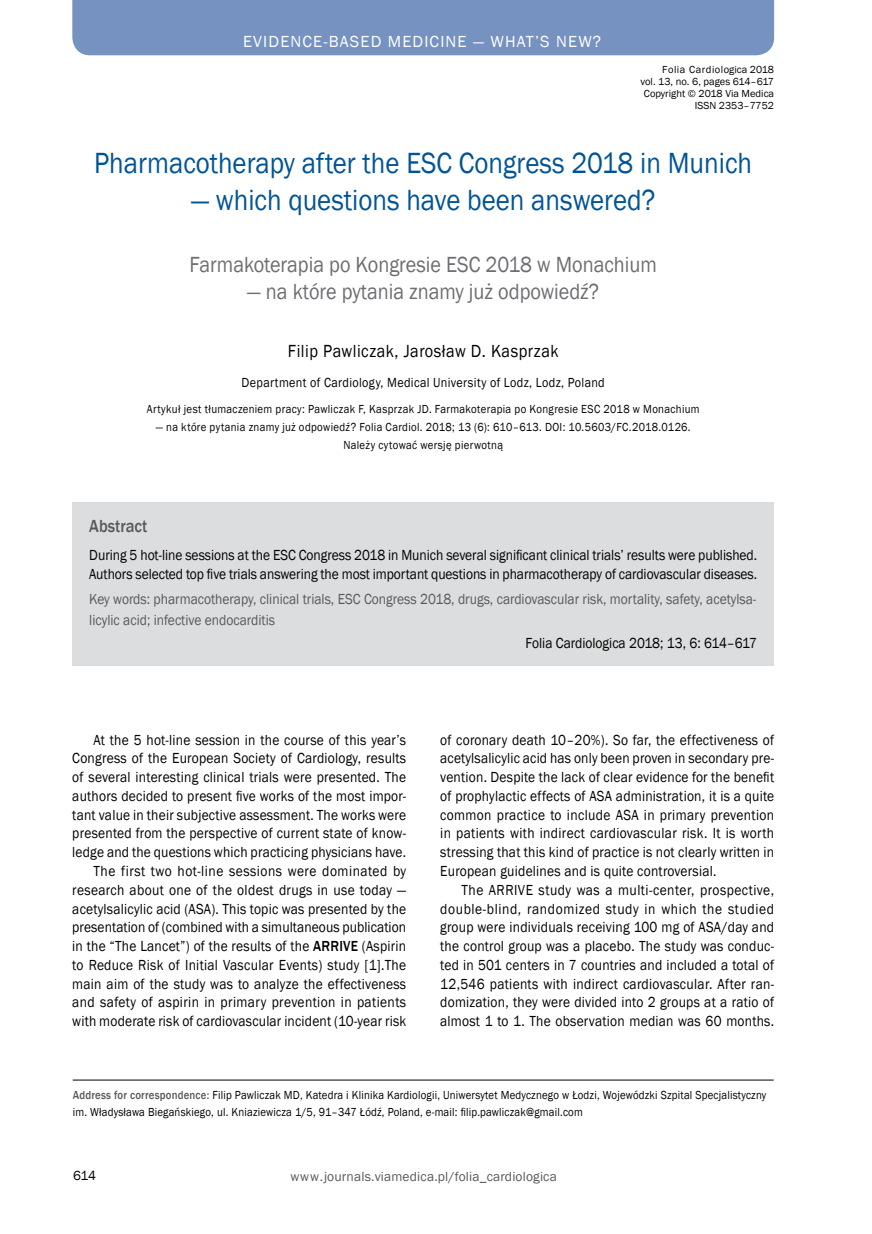
<style>
.page{position:relative;width:872px;height:1234px;background:#fff}
.page>*{position:absolute;margin:0;border:0;box-sizing:border-box;transform-origin:0 0}
.t1{font:30px "Franklin Gothic";color:#005496;scale:.9 1}
.t2{font:22.5px "Franklin Gothic";color:#6d6e71;scale:.9 1}
.t3{font:18px "Franklin Gothic";letter-spacing:.03em;color:#000;scale:.9 1}
.t4{font:500 18px "Franklin Gothic";color:#58595b;scale:.9 1}
.t5{font:16.5px "Franklin Gothic";letter-spacing:.07em;color:#fff}
.t6{font:15px/18.8px "Franklin Gothic";letter-spacing:.015em;color:#000;text-align:justify;scale:.9 1}
.t7{font:15px/20.5px "Franklin Gothic";color:#58595b;scale:.9 1}
.t8{font:13.5px "Franklin Gothic";letter-spacing:.025em;color:#000;scale:.9 1}
.t9{font:13.5px "Franklin Gothic";letter-spacing:.01em;color:#58595b}
.t10{font:13.5px "Franklin Gothic";letter-spacing:.025em;color:#000}
.t11{font:12px/18px "Franklin Gothic";letter-spacing:.02em;color:#000;text-align:center;scale:.9 1}
.t12{font:10.5px/12px "Franklin Gothic";color:#000;text-align:right}
.s1{font-weight:500}
.s2{font-weight:500;color:#58595b}
</style>
<div class="page">
<div style="left:72px;top:0;width:702px;height:55px;background:#7592c1"></div>
<div style="left:72px;top:502px;width:702px;height:163px;background:#dcddde"></div>
<hr style="left:73px;top:1079px;width:700px;height:1px;background:#000">
<p class="t5" style="left:243px;top:31px;width:360px">EVIDENCE-BASED MEDICINE — WHAT’S NEW?</p>
<p class="t12" style="left:640px;top:64px;width:135px">Folia Cardiologica 2018<br>vol. 13, no. 6, pages 614–617<br>Copyright © 2018 Via Medica<br>ISSN 2353–7752</p>
<h1 class="t1" style="left:94px;top:145px;width:732px">Pharmacotherapy after the ESC Congress 2018 in Munich</h1>
<h1 class="t1" style="left:191px;top:181px;width:517px">— which questions have been answered?</h1>
<h2 class="t2" style="left:189px;top:250px;width:521px">Farmakoterapia po Kongresie ESC 2018 w Monachium</h2>
<h2 class="t2" style="left:247px;top:277px;width:392px">— na które pytania znamy już odpowiedź?</h2>
<p class="t3" style="left:288px;top:340px;width:302px">Filip Pawliczak, Jarosław D. Kasprzak</p>
<p class="t8" style="left:242px;top:373px;width:405px">Department of Cardiology, Medical University of Lodz, Lodz, Poland</p>
<p class="t11" style="left:147px;top:400px;width:615px">Artykuł jest tłumaczeniem pracy: Pawliczak F, Kasprzak JD. Farmakoterapia po Kongresie ESC 2018 w Monachium</p>
<p class="t11" style="left:156px;top:418px;width:595px">— na które pytania znamy już odpowiedź? Folia Cardiol. 2018; 13 (6): 610–613. DOI: 10.5603/FC.2018.0126.<br>Należy cytować wersję pierwotną</p>
<p class="t4" style="left:89px;top:514px;width:66px">Abstract</p>
<p class="t6" style="left:89px;top:545px;width:743px;line-height:19.5px">During 5 hot-line sessions at the ESC Congress 2018 in Munich several significant clinical trials’ results were published.<br>Authors selected top five trials answering the most important questions in pharmacotherapy of cardiovascular diseases.</p>
<p class="t7" style="left:89px;top:589px;width:742px">Key words: pharmacotherapy, clinical trials, ESC Congress 2018, drugs, cardiovascular risk, mortality, safety, acetylsa&shy;licylic acid; infective endocarditis</p>
<p class="t6" style="left:525px;top:634px;width:259px">Folia Cardiologica 2018; 13, 6: 614–617</p>
<p class="t6" style="left:72px;top:730px;width:372px;text-align:right">At the 5 hot-line session in the course of this year’s Congress of the European Society of Cardiology, results of several interesting clinical trials were presented. The authors decided to present five works of the most impor&shy;tant value in their subjective assessment. The works were presented from the perspective of current state of know&shy;ledge and the questions which practicing physicians have.<br>The first two hot-line sessions were dominated by research about one of the oldest drugs in use today — acetylsalicylic acid (ASA). This topic was presented by the presentation of (combined with a simultaneous publication in the “The Lancet”) of the results of the <span class="s1">ARRIVE</span> (Aspirin to Reduce Risk of Initial Vascular Events) study [1].The main aim of the study was to analyze the effectiveness and safety of aspirin in primary prevention in patients with moderate risk of cardiovascular incident (10-year risk</p>
<p class="t6" style="left:440px;top:730px;width:372px">of coronary death 10–20%). So far, the effectiveness of acetylsalicylic acid has only been proven in secondary pre&shy;vention. Despite the lack of clear evidence for the benefit of prophylactic effects of ASA administration, it is a quite common practice to include ASA in primary prevention in patients with indirect cardiovascular risk. It is worth stressing that this kind of practice is not clearly written in European guidelines and is quite controversial.</p>
<p class="t6" style="left:440px;top:880px;width:372px;text-indent:21px">The ARRIVE study was a multi-center, prospective, double-blind, randomized study in which the studied group were individuals receiving 100 mg of ASA/day and the control group was a placebo. The study was conduc&shy;ted in 501 centers in 7 countries and included a total of 12,546 patients with indirect cardiovascular. After ran&shy;domization, they were divided into 2 groups at a ratio of almost 1 to 1. The observation median was 60 months.</p>
<p class="t11" style="left:73px;top:1086px;width:772px;line-height:16.5px;text-align:left"><span class="s2">Address for correspondence:</span> Filip Pawliczak MD, Katedra i Klinika Kardiologii, Uniwersytet Medycznego w Łodzi, Wojewódzki Szpital Specjalistyczny im. Władysława Biegańskiego, ul. Kniaziewicza 1/5, 91–347 Łódź, Poland, e-mail: filip.pawliczak@gmail.com</p>
<p class="t10" style="left:73px;top:1166px;width:24px">614</p>
<p class="t9" style="left:290px;top:1167px;width:268px">www.journals.viamedica.pl/folia_cardiologica</p>
</div>
